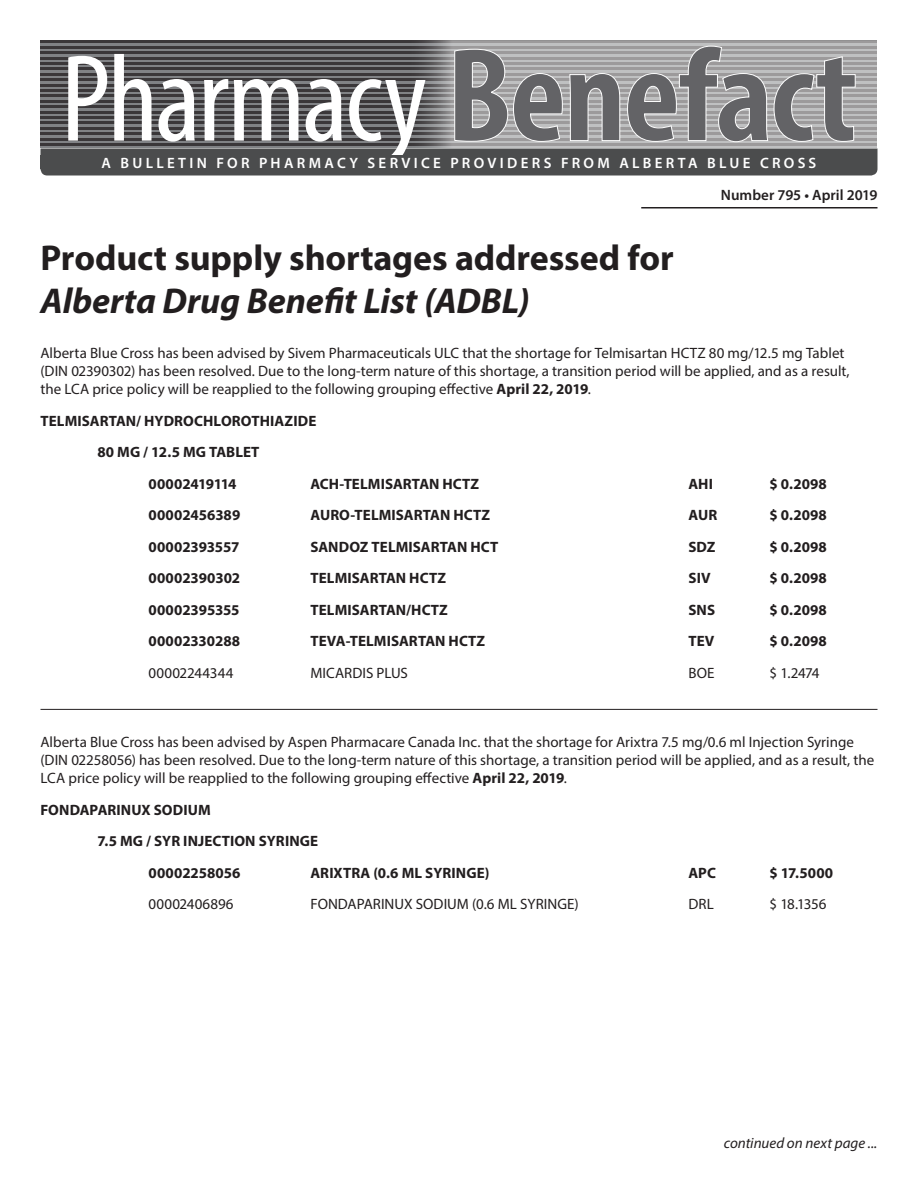
<style>
.page{position:relative;width:918px;height:1188px;background:#fff}
.page>*{position:absolute;margin:0;border:0;box-sizing:border-box;transform-origin:0 0}
.t1{font:700 36px/43.2px "Myriad Pro";letter-spacing:-.005em;color:#221e1f}
.Body_text{font:15px/18px "Myriad Pro";color:#231f20}
.Table_row_Bold{font:700 15px "Myriad Pro";letter-spacing:.005em;color:#221e1f}
.Table_Title_H1{font:700 15px "Myriad Pro";letter-spacing:.005em;color:#221e1f}
.t2{font:600 15px "Myriad Pro";letter-spacing:.225em;color:#fff}
.Table_row_Bold-2{font:15px "Myriad Pro";color:#221e1f}
.Table_row{font:15px "Myriad Pro";letter-spacing:.005em;color:#221e1f}
.t3{font:italic 15px "Myriad Pro";color:#231f20}
.t4{font:600 15px "Myriad Pro";color:#231f20}
.Table_row_Bold-3{font:700 15px "Myriad Pro";letter-spacing:-.02em;color:#221e1f}
.s1{font-style:italic}
.s2{font-weight:700}
</style>
<div class="page">
<hr style="left:40px;top:40px;width:838px;height:3px;background:#231f20">
<svg style="left:405px;top:40px;width:473px;height:5px"></svg>
<svg style="left:40px;top:45px;width:838px;height:131px"></svg>
<div style="left:40px;top:155px;width:838px;height:13px;background:#4b4c4d"></div>
<hr style="left:641px;top:207px;width:237px;height:1px;background:#231f20">
<hr style="left:40px;top:709px;width:838px;height:1px;background:#231f20">
<p class="t2" style="left:102px;top:153px;width:716px">A BULLETIN FOR PHARMACY SERVICE PROVIDERS FROM ALBERTA BLUE CROSS</p>
<p class="t4" style="left:721px;top:186px;width:158px">Number 795 • April 2019</p>
<p class="t1" style="left:40px;top:235px;width:635px">Product supply shortages addressed for<br><span class="s1">Alberta Drug Benefit List (ADBL)</span></p>
<p class="Body_text" style="left:40px;top:344px;width:811px">Alberta Blue Cross has been advised by Sivem Pharmaceuticals ULC that the shortage for Telmisartan HCTZ 80 mg/12.5 mg Tablet (DIN 02390302) has been resolved. Due to the long-term nature of this shortage, a transition period will be applied, and as a result, the LCA price policy will be reapplied to the following grouping effective <span class="s2">April 22, 2019</span>.</p>
<p class="Table_Title_H1" style="left:40px;top:411px;width:277px">TELMISARTAN/ HYDROCHLOROTHIAZIDE</p>
<p class="Table_Title_H1" style="left:98px;top:442px;width:163px">80 MG / 12.5 MG TABLET</p>
<p class="Table_row_Bold-3" style="left:148px;top:474px;width:90px">00002419114</p>
<p class="Table_row_Bold" style="left:310px;top:474px;width:170px">ACH-TELMISARTAN HCTZ</p>
<p class="Table_row_Bold" style="left:688px;top:474px;width:26px">AHI</p>
<p class="Table_row_Bold" style="left:770px;top:474px;width:59px">$ 0.2098</p>
<p class="Table_row_Bold" style="left:148px;top:505px;width:93px">00002456389</p>
<p class="Table_row_Bold" style="left:310px;top:505px;width:181px">AURO-TELMISARTAN HCTZ</p>
<p class="Table_row_Bold" style="left:688px;top:505px;width:30px">AUR</p>
<p class="Table_row_Bold" style="left:770px;top:505px;width:59px">$ 0.2098</p>
<p class="Table_row_Bold" style="left:148px;top:537px;width:92px">00002393557</p>
<p class="Table_row_Bold" style="left:310px;top:537px;width:189px">SANDOZ TELMISARTAN HCT</p>
<p class="Table_row_Bold" style="left:688px;top:537px;width:29px">SDZ</p>
<p class="Table_row_Bold" style="left:770px;top:537px;width:59px">$ 0.2098</p>
<p class="Table_row_Bold" style="left:148px;top:568px;width:93px">00002390302</p>
<p class="Table_row_Bold" style="left:310px;top:568px;width:137px">TELMISARTAN HCTZ</p>
<p class="Table_row_Bold" style="left:688px;top:568px;width:24px">SIV</p>
<p class="Table_row_Bold" style="left:770px;top:568px;width:59px">$ 0.2098</p>
<p class="Table_row_Bold" style="left:148px;top:600px;width:93px">00002395355</p>
<p class="Table_row_Bold" style="left:310px;top:600px;width:139px">TELMISARTAN/HCTZ</p>
<p class="Table_row_Bold" style="left:688px;top:600px;width:28px">SNS</p>
<p class="Table_row_Bold" style="left:770px;top:600px;width:59px">$ 0.2098</p>
<p class="Table_row_Bold" style="left:148px;top:631px;width:93px">00002330288</p>
<p class="Table_row_Bold" style="left:310px;top:631px;width:176px">TEVA-TELMISARTAN HCTZ</p>
<p class="Table_row_Bold" style="left:688px;top:631px;width:27px">TEV</p>
<p class="Table_row_Bold" style="left:770px;top:631px;width:59px">$ 0.2098</p>
<p class="Table_row" style="left:148px;top:663px;width:86px">00002244344</p>
<p class="Table_row" style="left:310px;top:663px;width:99px">MICARDIS PLUS</p>
<p class="Table_row" style="left:688px;top:663px;width:27px">BOE</p>
<p class="Table_row" style="left:770px;top:663px;width:52px">$ 1.2474</p>
<p class="Body_text" style="left:40px;top:733px;width:835px">Alberta Blue Cross has been advised by Aspen Pharmacare Canada Inc. that the shortage for Arixtra 7.5 mg/0.6 ml Injection Syringe (DIN 02258056) has been resolved. Due to the long-term nature of this shortage, a transition period will be applied, and as a result, the<br>LCA price policy will be reapplied to the following grouping effective <span class="s2">April 22, 2019</span>.</p>
<p class="Table_Title_H1" style="left:40px;top:800px;width:172px">FONDAPARINUX SODIUM</p>
<p class="Table_Title_H1" style="left:98px;top:832px;width:222px">7.5 MG / SYR INJECTION SYRINGE</p>
<p class="Table_row_Bold" style="left:148px;top:863px;width:94px">00002258056</p>
<p class="Table_row_Bold" style="left:310px;top:863px;width:180px">ARIXTRA (0.6 ML SYRINGE)</p>
<p class="Table_row_Bold" style="left:688px;top:863px;width:29px">APC</p>
<p class="Table_row_Bold" style="left:770px;top:863px;width:65px">$ 17.5000</p>
<p class="Table_row_Bold-2" style="left:148px;top:895px;width:87px">00002406896</p>
<p class="Table_row_Bold-2" style="left:310px;top:895px;width:270px">FONDAPARINUX SODIUM (0.6 ML SYRINGE)</p>
<p class="Table_row_Bold-2" style="left:688px;top:895px;width:27px">DRL</p>
<p class="Table_row_Bold-2" style="left:770px;top:895px;width:59px">$ 18.1356</p>
<p class="t3" style="left:724px;top:1133px;width:155px">continued on next page ...</p>
</div>
